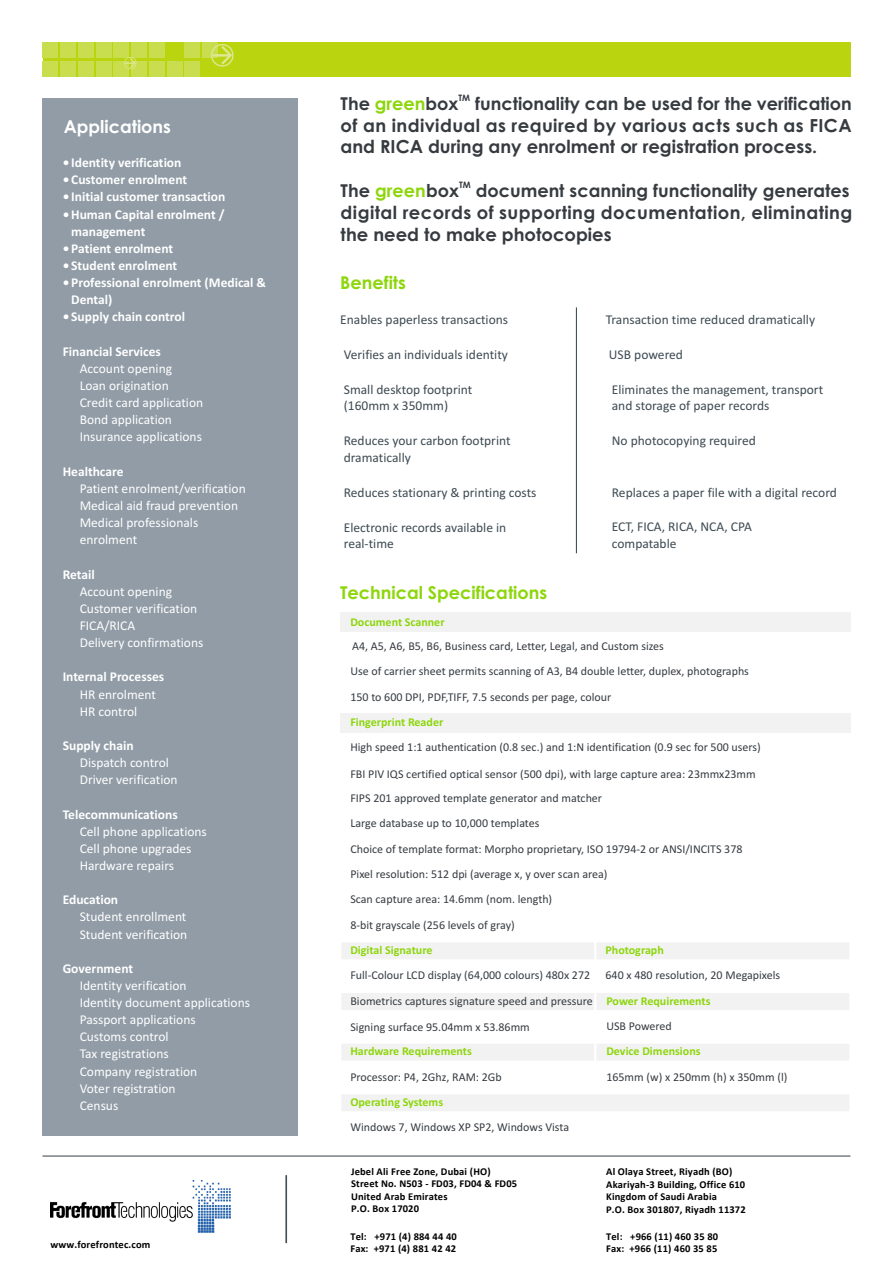
<style>
.page{position:relative;width:893px;height:1263px;background:#fff}
.page>*{position:absolute;margin:0;border:0;box-sizing:border-box;transform-origin:0 0}
.t1{font:700 18px/21.6px "Century Gothic";color:#363b40}
.t2{font:700 18px/21.6px "Century Gothic";letter-spacing:.025em;color:#363b40}
.t3{font:700 17.7px "Century Gothic";color:#363b40}
.t4{font:700 17.7px "Century Gothic";color:#8cd60a}
.t5{font:700 17.7px "Century Gothic";color:#fff}
.t6{font:13.5px/17.1px "Calibri";color:#fff}
.t7{font:13.5px/16.5px "Calibri";color:#3d4a52}
.t8{font:700 13.5px/17.1px "Calibri";color:#fff}
.t9{font:12px/25.3px "Calibri";color:#363b40}
.t10{font:700 12px "Calibri";color:#8cd60a}
.t11{font:700 10.5px/12.6px "Calibri";letter-spacing:.015em;color:#000}
.t12{font:700 8.85px "Century Gothic";color:#363b40}
.s1{color:#8cd60a}
.s2{font-weight:700;color:#8cd60a}
</style>
<div class="page">
<div style="left:43px;top:43px;width:807px;height:34px;background:#bad40f"></div>
<div style="left:202px;top:43px;width:16px;height:15px;background:#c9de4f"></div>
<div style="left:185px;top:43px;width:15px;height:15px;background:#c9de4f"></div>
<div style="left:185px;top:61px;width:15px;height:16px;background:#c9de4f"></div>
<div style="left:167px;top:61px;width:16px;height:16px;background:#c9de4f"></div>
<div style="left:149px;top:43px;width:16px;height:15px;background:#c9de4f"></div>
<div style="left:149px;top:61px;width:16px;height:16px;background:#c9de4f"></div>
<div style="left:131px;top:43px;width:16px;height:15px;background:#c9de4f"></div>
<div style="left:131px;top:61px;width:16px;height:16px;background:#c9de4f"></div>
<div style="left:114px;top:43px;width:15px;height:15px;background:#c9de4f"></div>
<div style="left:114px;top:61px;width:15px;height:16px;background:#c9de4f"></div>
<div style="left:96px;top:43px;width:16px;height:15px;background:#c9de4f"></div>
<div style="left:96px;top:61px;width:16px;height:16px;background:#c9de4f"></div>
<div style="left:78px;top:43px;width:16px;height:15px;background:#c9de4f"></div>
<div style="left:78px;top:61px;width:16px;height:16px;background:#c9de4f"></div>
<div style="left:60px;top:43px;width:16px;height:15px;background:#c9de4f"></div>
<div style="left:60px;top:61px;width:16px;height:16px;background:#c9de4f"></div>
<div style="left:43px;top:43px;width:15px;height:15px;background:#c9de4f"></div>
<div style="left:43px;top:61px;width:15px;height:16px;background:#c9de4f"></div>
<svg style="left:211px;top:44px;width:23px;height:23px"></svg>
<svg style="left:124px;top:57px;width:13px;height:13px"></svg>
<div style="left:43px;top:99px;width:255px;height:1037px;background:#919ca6"></div>
<hr style="left:43px;top:1155px;width:807px;height:1px;background:#3d4a52">
<hr style="left:576px;top:307px;width:1px;height:246px;background:#3d4a52">
<div style="left:340px;top:612px;width:510px;height:19px;background:#f2f2f2"></div>
<div style="left:339px;top:940px;width:257px;height:21px;background:#f2f2f2;border:2px solid #fff"></div>
<div style="left:594px;top:940px;width:257px;height:21px;background:#f2f2f2;border:2px solid #fff"></div>
<div style="left:339px;top:1092px;width:512px;height:21px;background:#f2f2f2;border:2px solid #fff"></div>
<div style="left:340px;top:713px;width:510px;height:20px;background:#f2f2f2"></div>
<div style="left:339px;top:991px;width:257px;height:21px;background:#f2f2f2;border:2px solid #fff"></div>
<div style="left:594px;top:991px;width:257px;height:21px;background:#f2f2f2;border:2px solid #fff"></div>
<div style="left:339px;top:1041px;width:257px;height:22px;background:#f2f2f2;border:2px solid #fff"></div>
<div style="left:594px;top:1041px;width:257px;height:22px;background:#f2f2f2;border:2px solid #fff"></div>
<hr style="left:285px;top:1175px;width:2px;height:68px;background:#424a52">
<img style="left:50px;top:1180px;width:181px;height:52px">
<h2 class="t5" style="left:64px;top:120px;width:109px">Applications</h2>
<p class="t8" style="left:63px;top:155px;width:120px">• Identity verification</p>
<p class="t8" style="left:63px;top:172px;width:126px">• Customer enrolment</p>
<p class="t8" style="left:63px;top:190px;width:164px">• Initial customer transaction</p>
<p class="t8" style="left:71px;top:207px;width:155px;text-indent:-9px">• Human Capital enrolment / management</p>
<p class="t8" style="left:63px;top:241px;width:112px">• Patient enrolment</p>
<p class="t8" style="left:63px;top:258px;width:116px">• Student enrolment</p>
<p class="t8" style="left:71px;top:275px;width:196px;text-indent:-9px">• Professional enrolment (Medical &amp;<br>Dental)</p>
<p class="t8" style="left:63px;top:309px;width:124px">• Supply chain control</p>
<p class="t8" style="left:63px;top:344px;width:100px">Financial Services</p>
<p class="t6" style="left:80px;top:361px;width:125px">Account opening<br>Loan origination<br>Credit card application<br>Bond application<br>Insurance applications</p>
<p class="t8" style="left:63px;top:464px;width:62px">Healthcare</p>
<p class="t6" style="left:80px;top:481px;width:168px">Patient enrolment/verification<br>Medical aid fraud prevention<br>Medical professionals enrolment</p>
<p class="t8" style="left:63px;top:567px;width:33px">Retail</p>
<p class="t6" style="left:80px;top:584px;width:125px">Account opening<br>Customer verification<br>FICA/RICA<br>Delivery confirmations</p>
<p class="t8" style="left:63px;top:669px;width:103px">Internal Processes</p>
<p class="t6" style="left:80px;top:687px;width:78px">HR enrolment<br>HR control</p>
<p class="t8" style="left:63px;top:738px;width:73px">Supply chain</p>
<p class="t6" style="left:80px;top:755px;width:100px">Dispatch control<br>Driver verification</p>
<p class="t8" style="left:63px;top:806px;width:117px">Telecommunications</p>
<p class="t6" style="left:80px;top:824px;width:129px">Cell phone applications<br>Cell phone upgrades<br>Hardware repairs</p>
<p class="t8" style="left:63px;top:892px;width:57px">Education</p>
<p class="t6" style="left:80px;top:909px;width:109px">Student enrollment<br>Student verification</p>
<p class="t8" style="left:63px;top:961px;width:72px">Government</p>
<p class="t6" style="left:80px;top:978px;width:172px">Identity verification<br>Identity document applications<br>Passport applications<br>Customs control<br>Tax registrations<br>Company registration<br>Voter registration<br>Census</p>
<p class="t12" style="left:458px;top:94px;width:13px">TM</p>
<h2 class="t3" style="left:341px;top:97px;width:513px">The <span class="s1">green</span>box functionality can be used for the verification</h2>
<h1 class="t1" style="left:341px;top:116px;width:513px">of an individual as required by various acts such as FICA and RICA during any enrolment or registration process.</h1>
<p class="t12" style="left:459px;top:182px;width:13px">TM</p>
<h2 class="t3" style="left:341px;top:184px;width:510px">The <span class="s1">green</span>box document scanning functionality generates</h2>
<h1 class="t2" style="left:341px;top:203px;width:513px">digital records of supporting documentation, eliminating the need to make photocopies</h1>
<h2 class="t4" style="left:340px;top:276px;width:67px">Benefits</h2>
<p class="t7" style="left:340px;top:312px;width:169px">Enables paperless transactions</p>
<p class="t7" style="left:606px;top:312px;width:211px">Transaction time reduced dramatically</p>
<p class="t7" style="left:344px;top:347px;width:166px">Verifies an individuals identity</p>
<p class="t7" style="left:609px;top:347px;width:76px">USB powered</p>
<p class="t7" style="left:344px;top:382px;width:130px">Small desktop footprint (160mm x 350mm)</p>
<p class="t7" style="left:612px;top:382px;width:213px">Eliminates the management, transport and storage of paper records</p>
<p class="t7" style="left:344px;top:434px;width:168px">Reduces your carbon footprint dramatically</p>
<p class="t7" style="left:612px;top:434px;width:146px">No photocopying required</p>
<p class="t7" style="left:344px;top:485px;width:194px">Reduces stationary &amp; printing costs</p>
<p class="t7" style="left:612px;top:485px;width:227px">Replaces a paper file with a digital record</p>
<p class="t7" style="left:344px;top:520px;width:164px">Electronic records available in real-time</p>
<p class="t7" style="left:612px;top:519px;width:141px">ECT, FICA, RICA, NCA, CPA compatable</p>
<h2 class="t4" style="left:340px;top:586px;width:209px">Technical Specifications</h2>
<p class="t10" style="left:350px;top:617px;width:96px">Document Scanner</p>
<p class="t9" style="left:350px;top:634px;width:400px">A4, A5, A6, B5, B6, Business card, Letter, Legal, and Custom sizes<br>Use of carrier sheet permits scanning of A3, B4 double letter, duplex, photographs<br>150 to 600 DPI, PDF,TIFF, 7.5 seconds per page, colour</p>
<p class="t10" style="left:350px;top:717px;width:94px">Fingerprint Reader</p>
<p class="t9" style="left:350px;top:735px;width:412px;line-height:26.4px">High speed 1:1 authentication (0.8 sec.) and 1:N identification (0.9 sec for 500 users)<br>FBI PIV IQS certified optical sensor (500 dpi), with large capture area: 23mmx23mm</p>
<p class="t9" style="left:350px;top:786px;width:394px">FIPS 201 approved template generator and matcher<br>Large database up to 10,000 templates<br>Choice of template format: Morpho proprietary, ISO 19794-2 or ANSI/INCITS 378</p>
<p class="t9" style="left:350px;top:862px;width:259px">Pixel resolution: 512 dpi (average x, y over scan area)<br>Scan capture area: 14.6mm (nom. length)<br>8-bit grayscale (256 levels of gray)</p>
<p class="t10" style="left:350px;top:945px;width:84px">Digital Signature</p>
<p class="t10" style="left:605px;top:945px;width:60px">Photograph</p>
<p class="t9" style="left:350px;top:963px;width:241px">Full-Colour LCD display (64,000 colours) 480x 272</p>
<p class="t9" style="left:605px;top:963px;width:176px">640 x 480 resolution, 20 Megapixels</p>
<p class="t9" style="left:350px;top:988px;width:362px;line-height:26.2px">Biometrics captures signature speed and pressure <span class="s2">Power Requirements<br></span>Signing surface 95.04mm x 53.86mm</p>
<p class="t9" style="left:606px;top:1014px;width:67px">USB Powered</p>
<p class="t10" style="left:350px;top:1046px;width:123px">Hardware Requirements</p>
<p class="t10" style="left:606px;top:1046px;width:96px">Device Dimensions</p>
<p class="t9" style="left:350px;top:1065px;width:153px">Processor: P4, 2Ghz, RAM: 2Gb</p>
<p class="t9" style="left:606px;top:1065px;width:183px">165mm (w) x 250mm (h) x 350mm (l)</p>
<p class="t10" style="left:350px;top:1097px;width:94px">Operating Systems</p>
<p class="t9" style="left:350px;top:1115px;width:220px">Windows 7, Windows XP SP2, Windows Vista</p>
<p class="t11" style="left:351px;top:1164px;width:168px">Jebel Ali Free Zone, Dubai (HO)<br>Street No. N503 - FD03, FD04 &amp; FD05<br>United Arab Emirates<br>P.O. Box 17020</p>
<p class="t11" style="left:50px;top:1238px;width:101px">www.forefrontec.com</p>
<p class="t11" style="left:350px;top:1230px;width:108px">Tel: +971 (4) 884 44 40<br>Fax: +971 (4) 881 42 42</p>
<p class="t11" style="left:606px;top:1165px;width:141px">Al Olaya Street, Riyadh (BO)<br>Akariyah-3 Building, Office 610<br>Kingdom of Saudi Arabia<br>P.O. Box 301807, Riyadh 11372</p>
<p class="t11" style="left:606px;top:1229px;width:113px">Tel: +966 (11) 460 35 80<br>Fax: +966 (11) 460 35 85</p>
</div>
